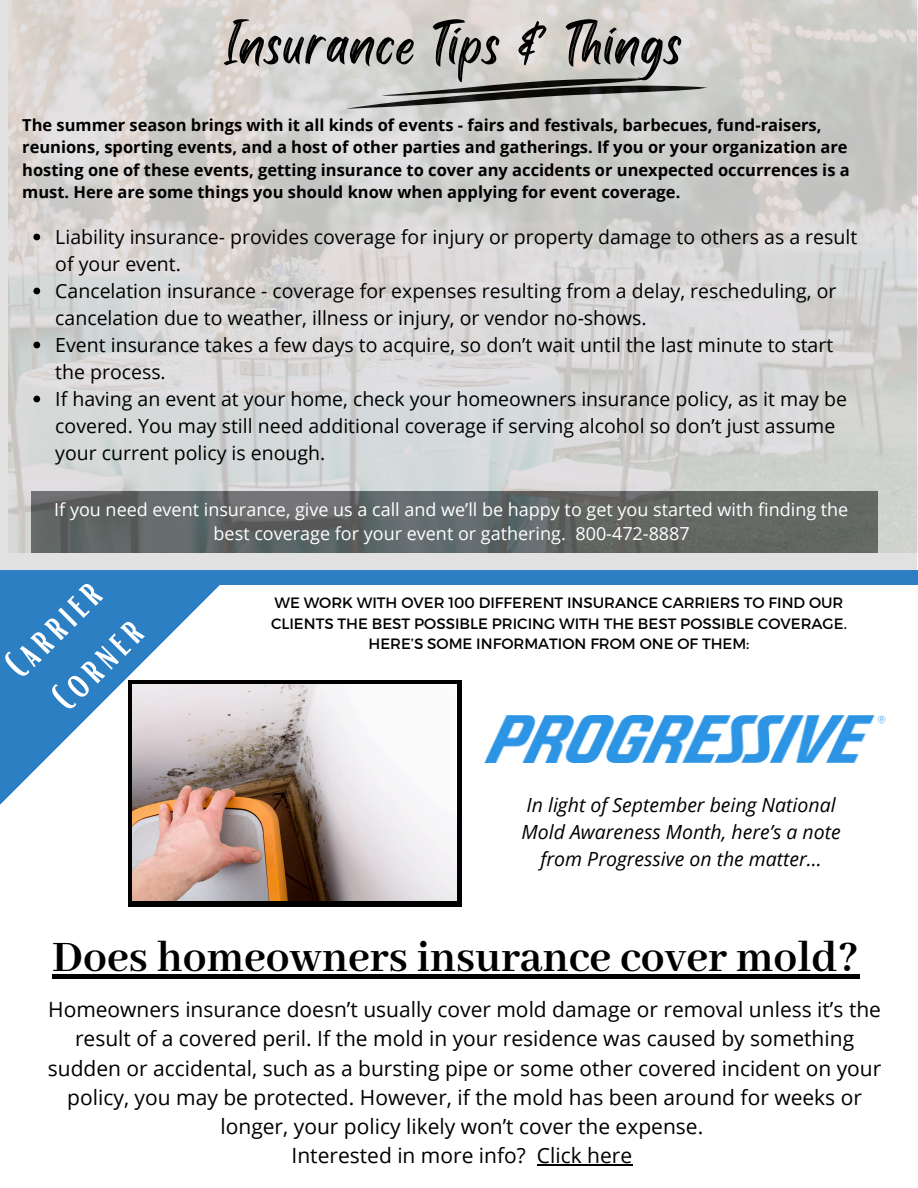
<style>
.page{position:relative;width:918px;height:1188px;background:#fff}
.page>*{position:absolute;margin:0;border:0;box-sizing:border-box;transform-origin:0 0}
.t1{font:55.2px "Black Bones";letter-spacing:.035em;color:#000}
.t2{font:700 47.25px "Abhaya Libre";color:#000}
.t3{font:40.5px/56.2px "Bright";color:#fff}
.t4{font:21px/29.2px "Open Sans";color:#000;text-align:center}
.t5{font:19.5px/27px "Open Sans";color:#000}
.t6{font:italic 19.5px/27px "Open Sans";color:#000;text-align:center}
.t7{font:18px/24.8px "Open Sans";color:#fff;text-align:center}
.t8{font:700 16.5px/22.5px "Open Sans";color:#000}
.t9{font:15px/20.2px "Montserrat";color:#000;text-align:center}
</style>
<div class="page">
<svg style="left:0;top:585px;width:263px;height:220px;fill:#2c7fc3"></svg>
<div style="left:0;top:570px;width:918px;height:15px;background:#2c7fc3"></div>
<div style="left:0;top:0;width:917px;height:570px;background:#e1e1e1"></div>
<img style="left:484px;top:715px;width:402px;height:48px">
<div style="left:128px;top:681px;width:334px;height:226px;background:#000"></div>
<img style="left:132px;top:685px;width:324px;height:216px">
<img style="left:8px;top:0;width:910px;height:552px">
<div style="left:52px;top:974px;width:808px;height:5px;background:#000"></div>
<hr style="left:537px;top:1164px;width:95px;height:2px;background:#000">
<svg style="left:33px;top:234px;width:7px;height:6px"></svg>
<svg style="left:33px;top:288px;width:7px;height:6px"></svg>
<svg style="left:33px;top:342px;width:7px;height:6px"></svg>
<svg style="left:33px;top:396px;width:7px;height:6px"></svg>
<p class="t1" style="left:226px;top:5px;width:457px">Insurance Tips &amp; Things</p>
<h6 class="t8" style="left:22px;top:113px;width:829px">The summer season brings with it all kinds of events - fairs and festivals, barbecues, fund-raisers, reunions, sporting events, and a host of other parties and gatherings. If you or your organization are hosting one of these events, getting insurance to cover any accidents or unexpected occurrences is a must. Here are some things you should know when applying for event coverage.</h6>
<p class="t5" style="left:55px;top:223px;width:803px">Liability insurance- provides coverage for injury or property damage to others as a result of your event.</p>
<p class="t5" style="left:55px;top:277px;width:783px">Cancelation insurance - coverage for expenses resulting from a delay, rescheduling, or cancelation due to weather, illness or injury, or vendor no-shows.</p>
<p class="t5" style="left:55px;top:331px;width:780px">Event insurance takes a few days to acquire, so don’t wait until the last minute to start the process.</p>
<h4 class="t5" style="left:55px;top:385px;width:793px">If having an event at your home, check your homeowners insurance policy, as it may be covered. You may still need additional coverage if serving alcohol so don’t just assume your current policy is enough.</h4>
<h3 class="t7" style="left:54px;top:496px;width:796px">If you need event insurance, give us a call and we’ll be happy to get you started with finding the best coverage for your event or gathering. 800-472-8887</h3>
<h5 class="t3" style="left:-10px;top:649px;width:121px;rotate:-45deg">Carrier<br>Corner</h5>
<p class="t9" style="left:271px;top:592px;width:577px">WE WORK WITH OVER 100 DIFFERENT INSURANCE CARRIERS TO FIND OUR<br>CLIENTS THE BEST POSSIBLE PRICING WITH THE BEST POSSIBLE COVERAGE.<br>HERE’S SOME INFORMATION FROM ONE OF THEM:</p>
<p class="t6" style="left:521px;top:791px;width:321px">In light of September being National<br>Mold Awareness Month, here’s a note from Progressive on the matter...</p>
<p class="t2" style="left:52px;top:931px;width:808px">Does homeowners insurance cover mold?</p>
<p class="t4" style="left:48px;top:994px;width:835px">Homeowners insurance doesn’t usually cover mold damage or removal unless it’s the result of a covered peril. If the mold in your residence was caused by something sudden or accidental, such as a bursting pipe or some other covered incident on your policy, you may be protected. However, if the mold has been around for weeks or longer, your policy likely won’t cover the expense.<br>Interested in more info? Click here</p>
</div>
